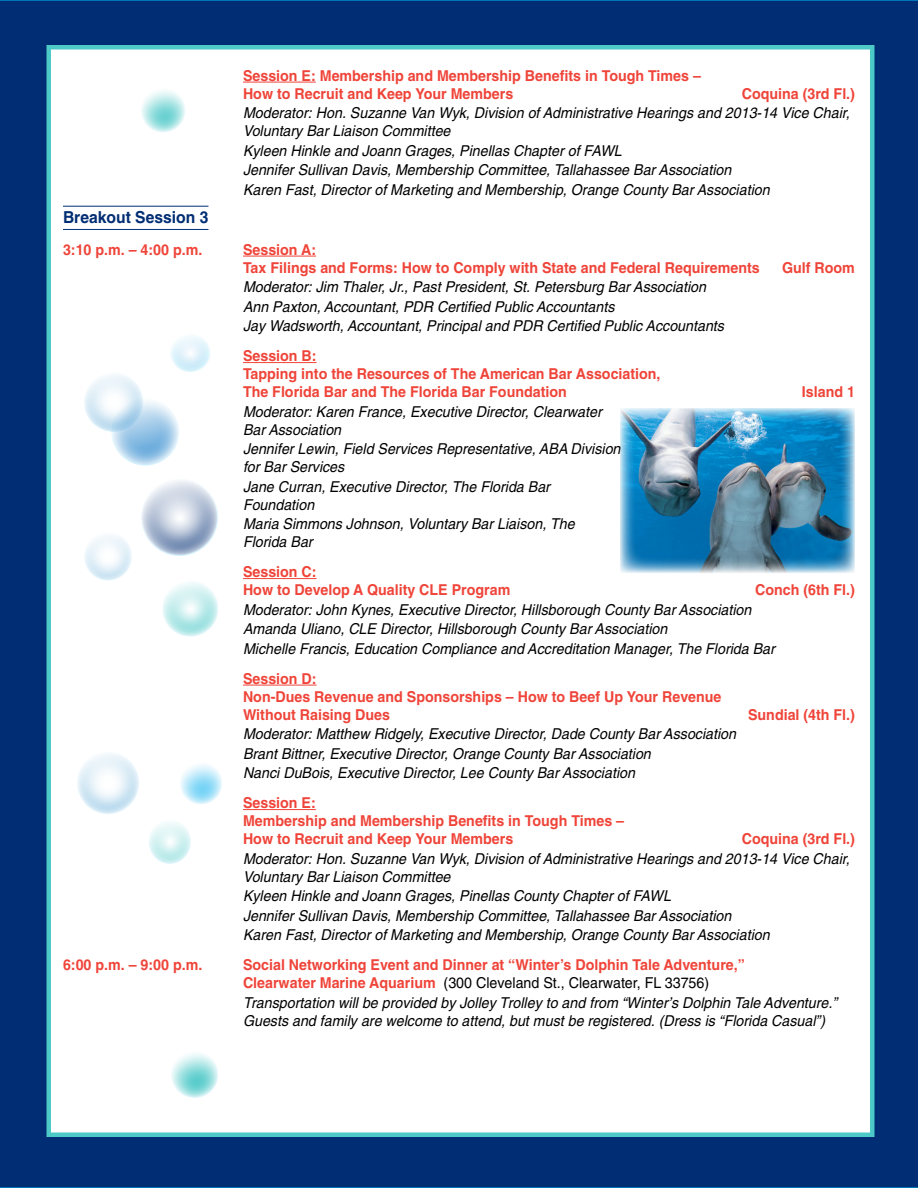
<style>
.page{position:relative;width:918px;height:1188px;background:#002d73}
.page>*{position:absolute;margin:0;border:0;box-sizing:border-box;transform-origin:0 0}
.t1{font:700 16.5px "Helvetica";color:#002d73;scale:.95 1}
.t2{font:italic 15px/19.5px "Helvetica";color:#000;scale:.95 1}
.t3{font:700 15px/18px "Helvetica";color:#ef4439;scale:.95 1}
.s1{font-weight:400;color:#000}
</style>
<div class="page">
<div style="left:46px;top:45px;width:828px;height:1092px;background:#fff;border:4px solid #4dc9c8"></div>
<img style="left:621px;top:408px;width:234px;height:165px">
<svg style="left:84px;top:373px;width:59px;height:58px"></svg>
<div style="left:84px;top:372px;width:59px;height:60px;border:1px solid #00aeef;border-radius:50%"></div>
<svg style="left:170px;top:334px;width:40px;height:37px"></svg>
<div style="left:170px;top:333px;width:41px;height:39px;border:2px solid #00aeef;border-radius:50%"></div>
<svg style="left:149px;top:820px;width:41px;height:43px"></svg>
<div style="left:148px;top:819px;width:43px;height:45px;border:2px solid #00aeef;border-radius:50%"></div>
<svg style="left:84px;top:532px;width:48px;height:48px"></svg>
<div style="left:84px;top:532px;width:48px;height:48px;border:1px solid #00aeef;border-radius:50%"></div>
<svg style="left:141px;top:479px;width:77px;height:76px;background:#bfcadc"></svg>
<div style="left:141px;top:478px;width:77px;height:78px;border:1px solid #00aeef;border-radius:50%"></div>
<svg style="left:163px;top:581px;width:55px;height:55px;background:#ccefef"></svg>
<div style="left:162px;top:580px;width:56px;height:57px;border:1px solid #00aeef;border-radius:50%"></div>
<svg style="left:77px;top:752px;width:62px;height:62px"></svg>
<div style="left:76px;top:751px;width:64px;height:63px;border:1px solid #00aeef;border-radius:50%"></div>
<svg style="left:112px;top:399px;width:67px;height:66px;background:#acd1eb"></svg>
<div style="left:111px;top:398px;width:69px;height:68px;border:2px solid #00aeef;border-radius:50%"></div>
<svg style="left:180px;top:762px;width:42px;height:42px"></svg>
<div style="left:180px;top:762px;width:42px;height:42px;border:1px solid #00aeef;border-radius:50%"></div>
<svg style="left:171px;top:1051px;width:47px;height:46px;background:#ade5e5"></svg>
<div style="left:171px;top:1051px;width:47px;height:47px;border:1px solid #00aeef;border-radius:50%"></div>
<svg style="left:141px;top:88px;width:44px;height:44px"></svg>
<div style="left:141px;top:88px;width:45px;height:45px;border:1px solid #00aeef;border-radius:50%"></div>
<hr style="left:243px;top:82px;width:73px;height:1px;background:#ef4439">
<hr style="left:63px;top:206px;width:145px;height:1px;background:#002d73">
<hr style="left:63px;top:229px;width:145px;height:1px;background:#002d73">
<hr style="left:243px;top:256px;width:73px;height:1px;background:#ef4439">
<hr style="left:243px;top:362px;width:74px;height:1px;background:#ef4439">
<hr style="left:243px;top:578px;width:74px;height:1px;background:#ef4439">
<hr style="left:243px;top:685px;width:74px;height:1px;background:#ef4439">
<hr style="left:243px;top:809px;width:73px;height:1px;background:#ef4439">
<p class="t3" style="left:243px;top:66px;width:484px">Session E: Membership and Membership Benefits in Tough Times –<br>How to Recruit and Keep Your Members</p>
<p class="t3" style="left:742px;top:84px;width:121px">Coquina (3rd Fl.)</p>
<p class="t2" style="left:243px;top:104px;width:640px;line-height:18px">Moderator: Hon. Suzanne Van Wyk, Division of Administrative Hearings and 2013-14 Vice Chair,<br>Voluntary Bar Liaison Committee</p>
<p class="t2" style="left:243px;top:141px;width:556px">Kyleen Hinkle and Joann Grages, Pinellas Chapter of FAWL<br>Jennifer Sullivan Davis, Membership Committee, Tallahassee Bar Association<br>Karen Fast, Director of Marketing and Membership, Orange County Bar Association</p>
<p class="t1" style="left:63px;top:207px;width:155px">Breakout Session 3</p>
<p class="t3" style="left:63px;top:240px;width:148px">3:10 p.m. – 4:00 p.m.</p>
<p class="t3" style="left:243px;top:240px;width:546px">Session A:<br>Tax Filings and Forms: How to Comply with State and Federal Requirements</p>
<p class="t2" style="left:243px;top:277px;width:508px">Moderator: Jim Thaler, Jr., Past President, St. Petersburg Bar Association<br>Ann Paxton, Accountant, PDR Certified Public Accountants<br>Jay Wadsworth, Accountant, Principal and PDR Certified Public Accountants</p>
<p class="t3" style="left:243px;top:347px;width:441px">Session B:<br>Tapping into the Resources of The American Bar Association,<br>The Florida Bar and The Florida Bar Foundation</p>
<p class="t3" style="left:782px;top:258px;width:78px">Gulf Room</p>
<p class="t3" style="left:802px;top:383px;width:57px">Island 1</p>
<p class="t2" style="left:243px;top:402px;width:379px;line-height:18px">Moderator: Karen France, Executive Director, Clearwater<br>Bar Association</p>
<p class="t2" style="left:243px;top:440px;width:399px;line-height:18px">Jennifer Lewin, Field Services Representative, ABA Division for Bar Services</p>
<p class="t2" style="left:243px;top:477px;width:325px;line-height:18px">Jane Curran, Executive Director, The Florida Bar<br>Foundation</p>
<p class="t2" style="left:243px;top:515px;width:351px;line-height:18px">Maria Simmons Johnson, Voluntary Bar Liaison, The<br>Florida Bar</p>
<p class="t3" style="left:243px;top:563px;width:283px">Session C:<br>How to Develop A Quality CLE Program</p>
<p class="t3" style="left:755px;top:581px;width:106px">Conch (6th Fl.)</p>
<p class="t2" style="left:243px;top:600px;width:561px">Moderator: John Kynes, Executive Director, Hillsborough County Bar Association<br>Amanda Uliano, CLE Director, Hillsborough County Bar Association<br>Michelle Francis, Education Compliance and Accreditation Manager, The Florida Bar</p>
<p class="t3" style="left:243px;top:669px;width:505px">Session D:<br>Non-Dues Revenue and Sponsorships – How to Beef Up Your Revenue<br>Without Raising Dues</p>
<p class="t3" style="left:748px;top:705px;width:114px">Sundial (4th Fl.)</p>
<p class="t2" style="left:243px;top:724px;width:521px">Moderator: Matthew Ridgely, Executive Director, Dade County Bar Association<br>Brant Bittner, Executive Director, Orange County Bar Association<br>Nanci DuBois, Executive Director, Lee County Bar Association</p>
<p class="t3" style="left:243px;top:794px;width:403px">Session E:<br>Membership and Membership Benefits in Tough Times –<br>How to Recruit and Keep Your Members</p>
<p class="t3" style="left:742px;top:830px;width:121px">Coquina (3rd Fl.)</p>
<p class="t2" style="left:243px;top:849px;width:640px;line-height:18px">Moderator: Hon. Suzanne Van Wyk, Division of Administrative Hearings and 2013-14 Vice Chair,<br>Voluntary Bar Liaison Committee</p>
<p class="t2" style="left:243px;top:886px;width:556px">Kyleen Hinkle and Joann Grages, Pinellas County Chapter of FAWL<br>Jennifer Sullivan Davis, Membership Committee, Tallahassee Bar Association<br>Karen Fast, Director of Marketing and Membership, Orange County Bar Association</p>
<p class="t3" style="left:63px;top:956px;width:148px">6:00 p.m. – 9:00 p.m.</p>
<p class="t3" style="left:243px;top:956px;width:530px">Social Networking Event and Dinner at “Winter’s Dolphin Tale Adventure,”<br>Clearwater Marine Aquarium <span class="s1">(300 Cleveland St., Clearwater, FL 33756)</span></p>
<p class="t2" style="left:243px;top:993px;width:627px;line-height:18px">Transportation will be provided by Jolley Trolley to and from “Winter’s Dolphin Tale Adventure.”<br>Guests and family are welcome to attend, but must be registered. (Dress is “Florida Casual”)</p>
</div>
